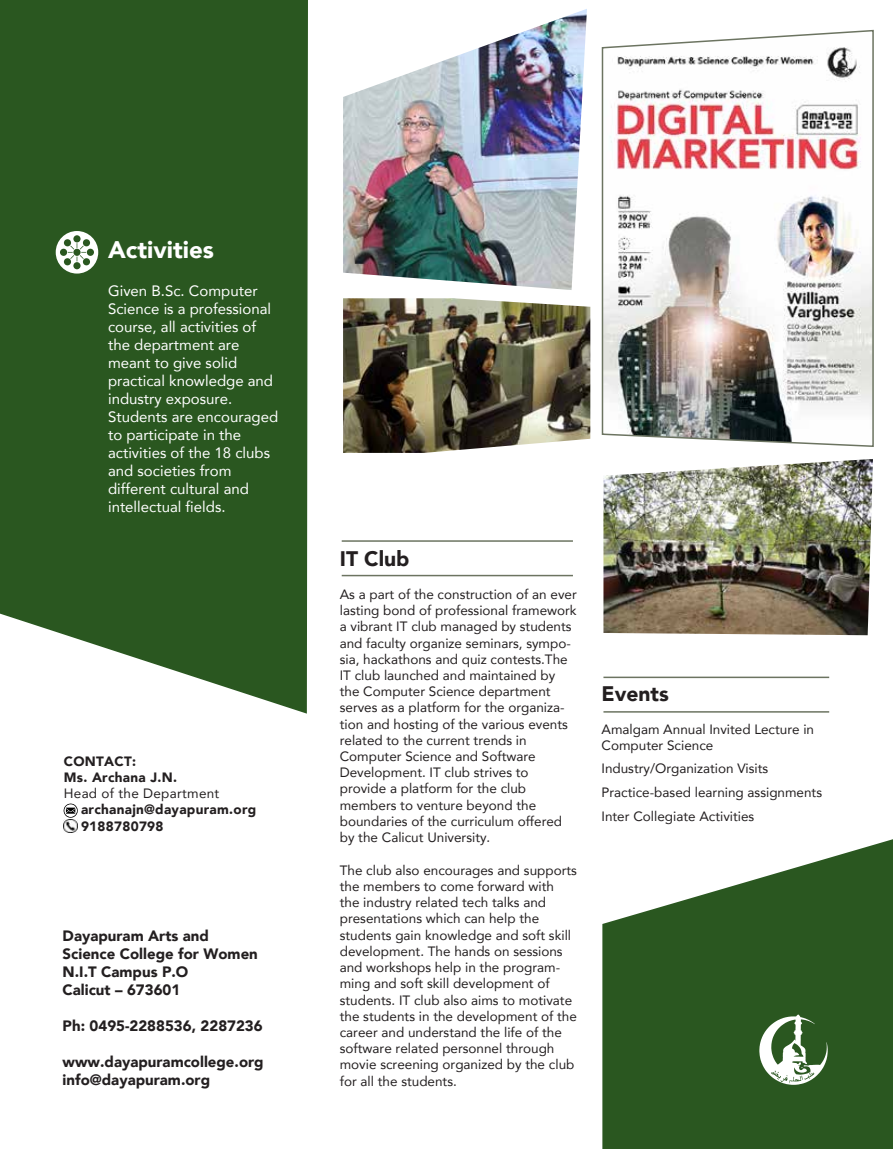
<style>
.page{position:relative;width:893px;height:1149px;background:#fff}
.page>*{position:absolute;margin:0;border:0;box-sizing:border-box;transform-origin:0 0}
.t1{font:900 24px "Avenir";color:#fff}
.t2{font:900 21px "Avenir";color:#231f20}
.t3{font:15px/18px "Avenir";color:#fff}
.t4{font:900 15px/18px "Avenir";color:#231f20}
.t5{font:13.5px/16.2px "Avenir";color:#231f20}
.t6{font:900 13.5px/16.2px "Avenir";letter-spacing:.02em;color:#231f20}
.t7{font:13.5px "Avenir";letter-spacing:.02em;color:#231f20}
</style>
<div class="page">
<svg style="left:0;top:0;width:308px;height:713px;fill:#2a5720"></svg>
<div style="left:56px;top:231px;width:42px;height:42px;background:#fff;border-radius:50%"></div>
<div style="left:60px;top:248px;width:7px;height:8px;background:#2a5720;border-radius:50%"></div>
<div style="left:73px;top:262px;width:8px;height:7px;background:#2a5720;border-radius:50%"></div>
<div style="left:87px;top:248px;width:7px;height:8px;background:#2a5720;border-radius:50%"></div>
<div style="left:73px;top:235px;width:8px;height:7px;background:#2a5720;border-radius:50%"></div>
<svg style="left:64px;top:239px;width:26px;height:26px"></svg>
<svg style="left:602px;top:839px;width:291px;height:309px;fill:#2a5720"></svg>
<svg style="left:759px;top:1014px;width:69px;height:70px"></svg>
<hr style="left:342px;top:540px;width:231px;height:1px;background:#6c7461">
<hr style="left:342px;top:574px;width:231px;height:2px;background:#6c7461">
<img style="left:343px;top:298px;width:247px;height:155px">
<img style="left:601px;top:29px;width:273px;height:418px">
<img style="left:343px;top:9px;width:244px;height:281px">
<hr style="left:603px;top:676px;width:226px;height:2px;background:#6c7461">
<hr style="left:603px;top:711px;width:226px;height:1px;background:#6c7461">
<img style="left:603px;top:459px;width:270px;height:176px">
<img style="left:64px;top:819px;width:13px;height:13px">
<svg style="left:64px;top:803px;width:14px;height:14px"></svg>
<h1 class="t1" style="left:108px;top:229px;width:107px">Activities</h1>
<p class="t3" style="left:108px;top:281px;width:172px">Given B.Sc. Computer<br>Science is a professional course, all activities of the department are meant to give solid practical knowledge and industry exposure.<br>Students are encouraged to participate in the activities of the 18 clubs and societies from different cultural and intellectual fields.</p>
<p class="t6" style="left:64px;top:752px;width:115px">CONTACT:<br>Ms. Archana J.N.</p>
<p class="t7" style="left:64px;top:782px;width:157px">Head of the Department</p>
<p class="t6" style="left:81px;top:801px;width:177px">archanajn@dayapuram.org<br>9188780798</p>
<p class="t4" style="left:63px;top:926px;width:197px">Dayapuram Arts and<br>Science College for Women<br>N.I.T Campus P.O<br>Calicut – 673601</p>
<p class="t4" style="left:63px;top:1016px;width:202px">Ph: 0495-2288536, 2287236</p>
<p class="t4" style="left:63px;top:1052px;width:203px">www.dayapuramcollege.org info@dayapuram.org</p>
<h2 class="t2" style="left:340px;top:540px;width:71px">IT Club</h2>
<p class="t5" style="left:340px;top:585px;width:238px">As a part of the construction of an ever lasting bond of professional framework a vibrant IT club managed by students and faculty organize seminars, sympo&shy;sia, hackathons and quiz contests.The IT club launched and maintained by the Computer Science department serves as a platform for the organiza&shy;tion and hosting of the various events related to the current trends in Computer Science and Software Development. IT club strives to provide a platform for the club members to venture beyond the boundaries of the curriculum offered by the Calicut University.</p>
<p class="t5" style="left:340px;top:861px;width:239px">The club also encourages and supports the members to come forward with the industry related tech talks and presentations which can help the students gain knowledge and soft skill development. The hands on sessions and workshops help in the program&shy;ming and soft skill development of students. IT club also aims to motivate the students in the development of the career and understand the life of the software related personnel through movie screening organized by the club for all the students.</p>
<h2 class="t2" style="left:601px;top:675px;width:69px">Events</h2>
<p class="t5" style="left:601px;top:720px;width:214px">Amalgam Annual Invited Lecture in<br>Computer Science</p>
<p class="t5" style="left:601px;top:756px;width:222px;line-height:23.7px">Industry/Organization Visits<br>Practice-based learning assignments<br>Inter Collegiate Activities</p>
</div>
